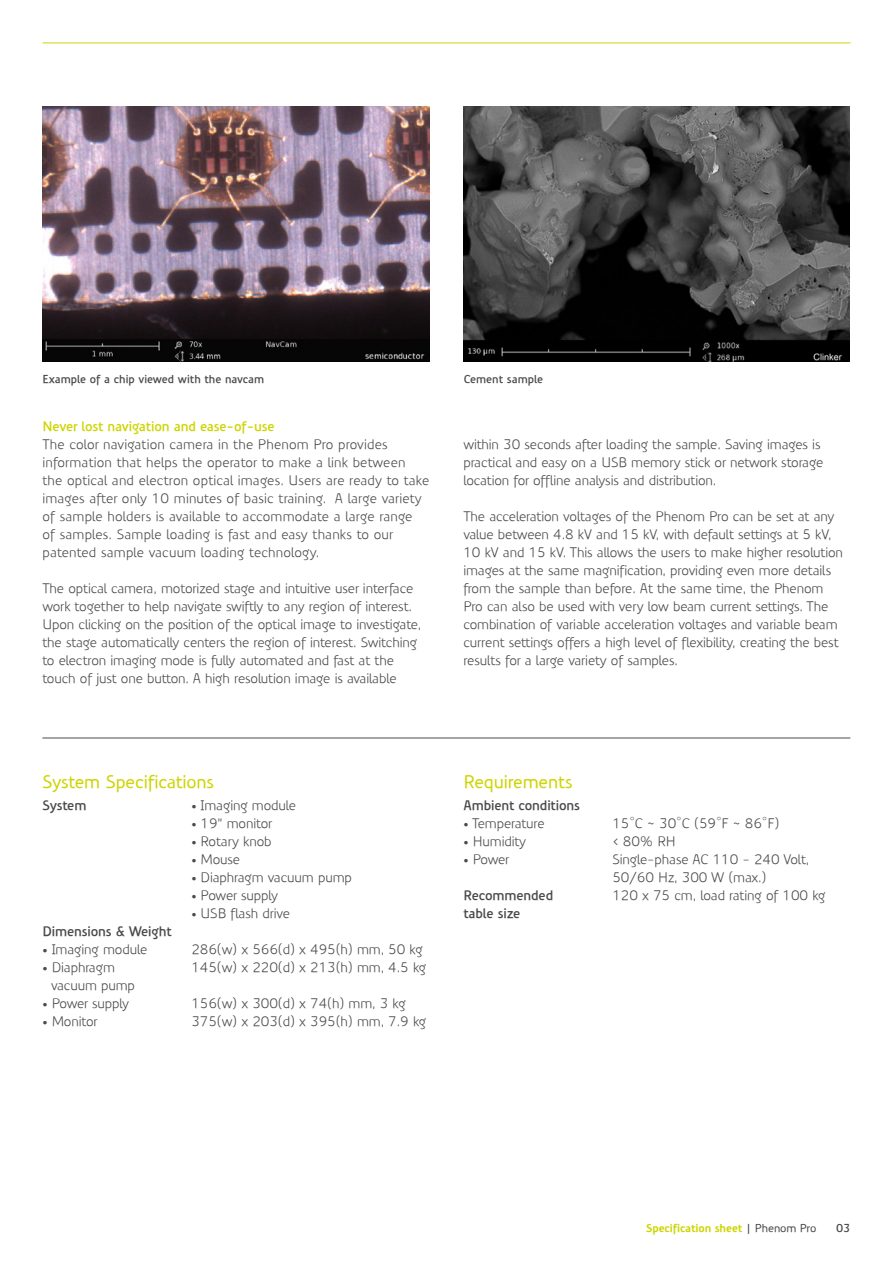
<style>
.page{position:relative;width:893px;height:1263px;background:#fff}
.page>*{position:absolute;margin:0;border:0;box-sizing:border-box;transform-origin:0 0}
.t1{font:500 18px "Precious Sans";letter-spacing:-.01em;color:#cdd500}
.t2{font:13.5px/18px "Precious Sans";letter-spacing:-.01em;color:#4a4a49}
.t3{font:13.5px/18px "Precious Sans";letter-spacing:.01em;color:#4a4a49}
.t4{font:600 13.5px "Precious Sans";letter-spacing:-.01em;color:#4a4a49}
.t5{font:600 13.5px "Precious Sans";letter-spacing:-.01em;color:#cdd500}
.t6{font:600 11.25px "Precious Sans";color:#4a4a49}
.t7{font:700 11.25px "Precious Sans";letter-spacing:-.01em;color:#cdd500}
.s1{font-size:7.5px}
.s2{font-weight:500;color:#4a4a49}
</style>
<div class="page">
<hr style="left:42px;top:738px;width:808px;height:1px;background:#4a4a49">
<hr style="left:43px;top:43px;width:807px;height:1px;background:#cdd500">
<img style="left:43px;top:106px;width:386px;height:255px">
<img style="left:463px;top:107px;width:387px;height:255px">
<p class="t6" style="left:43px;top:372px;width:223px">Example of a chip viewed with the navcam</p>
<p class="t6" style="left:464px;top:372px;width:81px">Cement sample</p>
<p class="t5" style="left:42px;top:418px;width:234px">Never lost navigation and ease-of-use</p>
<p class="t3" style="left:42px;top:435px;width:388px">The color navigation camera in the Phenom Pro provides information that helps the operator to make a link between<br>the optical and electron optical images. Users are ready to take images after only 10 minutes of basic training. A large variety of sample holders is available to accommodate a large range<br>of samples. Sample loading is fast and easy thanks to our patented sample vacuum loading technology.</p>
<p class="t2" style="left:42px;top:579px;width:381px">The optical camera, motorized stage and intuitive user interface work together to help navigate swiftly to any region of interest.<br>Upon clicking on the position of the optical image to investigate, the stage automatically centers the region of interest. Switching to electron imaging mode is fully automated and fast at the touch of just one button. A high resolution image is available</p>
<p class="t2" style="left:463px;top:435px;width:361px">within 30 seconds after loading the sample. Saving images is practical and easy on a USB memory stick or network storage location for offline analysis and distribution.</p>
<p class="t2" style="left:463px;top:507px;width:381px">The acceleration voltages of the Phenom Pro can be set at any value between 4.8 kV and 15 kV, with default settings at 5 kV, 10 kV and 15 kV. This allows the users to make higher resolution images at the same magnification, providing even more details from the sample than before. At the same time, the Phenom Pro can also be used with very low beam current settings. The combination of variable acceleration voltages and variable beam current settings offers a high level of flexibility, creating the best results for a large variety of samples.</p>
<h1 class="t1" style="left:43px;top:770px;width:173px">System Specifications</h1>
<h1 class="t1" style="left:463px;top:770px;width:111px">Requirements</h1>
<p class="t4" style="left:43px;top:797px;width:45px">System</p>
<p class="t2" style="left:191px;top:796px;width:106px"><span class="s1">•</span> Imaging module</p>
<p class="t2" style="left:191px;top:814px;width:83px"><span class="s1">•</span> 19” monitor</p>
<p class="t2" style="left:191px;top:832px;width:82px"><span class="s1">•</span> Rotary knob</p>
<p class="t2" style="left:191px;top:850px;width:50px"><span class="s1">•</span> Mouse</p>
<p class="t2" style="left:191px;top:868px;width:162px"><span class="s1">•</span> Diaphragm vacuum pump</p>
<p class="t2" style="left:191px;top:886px;width:88px"><span class="s1">•</span> Power supply</p>
<p class="t2" style="left:191px;top:904px;width:100px"><span class="s1">•</span> USB flash drive</p>
<p class="t4" style="left:43px;top:923px;width:131px">Dimensions &amp; Weight</p>
<p class="t2" style="left:43px;top:940px;width:106px"><span class="s1">•</span> Imaging module</p>
<p class="t2" style="left:191px;top:940px;width:233px">286(w) x 566(d) x 495(h) mm, 50 kg</p>
<p class="t2" style="left:43px;top:958px;width:74px"><span class="s1">•</span> Diaphragm</p>
<p class="t2" style="left:191px;top:958px;width:236px">145(w) x 220(d) x 213(h) mm, 4.5 kg</p>
<p class="t2" style="left:51px;top:976px;width:86px">vacuum pump</p>
<p class="t2" style="left:43px;top:994px;width:88px"><span class="s1">•</span> Power supply</p>
<p class="t2" style="left:191px;top:994px;width:216px">156(w) x 300(d) x 74(h) mm, 3 kg</p>
<p class="t2" style="left:43px;top:1012px;width:57px"><span class="s1">•</span> Monitor</p>
<p class="t2" style="left:191px;top:1012px;width:236px">375(w) x 203(d) x 395(h) mm, 7.9 kg</p>
<p class="t4" style="left:463px;top:797px;width:118px">Ambient conditions</p>
<p class="t2" style="left:463px;top:814px;width:83px"><span class="s1">•</span> Temperature</p>
<p class="t2" style="left:612px;top:814px;width:169px">15°C ~ 30°C (59°F ~ 86°F)</p>
<p class="t2" style="left:463px;top:832px;width:64px"><span class="s1">•</span> Humidity</p>
<p class="t2" style="left:612px;top:832px;width:65px">&lt; 80% RH</p>
<p class="t2" style="left:463px;top:850px;width:47px"><span class="s1">•</span> Power</p>
<p class="t2" style="left:612px;top:850px;width:199px">Single-phase AC 110 - 240 Volt,<br>50/60 Hz, 300 W (max.)</p>
<p class="t4" style="left:463px;top:887px;width:91px">Recommended</p>
<p class="t2" style="left:612px;top:886px;width:215px">120 x 75 cm, load rating of 100 kg</p>
<p class="t4" style="left:463px;top:905px;width:58px">table size</p>
<p class="t7" style="left:646px;top:1220px;width:172px">Specification sheet <span class="s2">| Phenom Pro</span></p>
<p class="t6" style="left:836px;top:1220px;width:16px">03</p>
</div>
